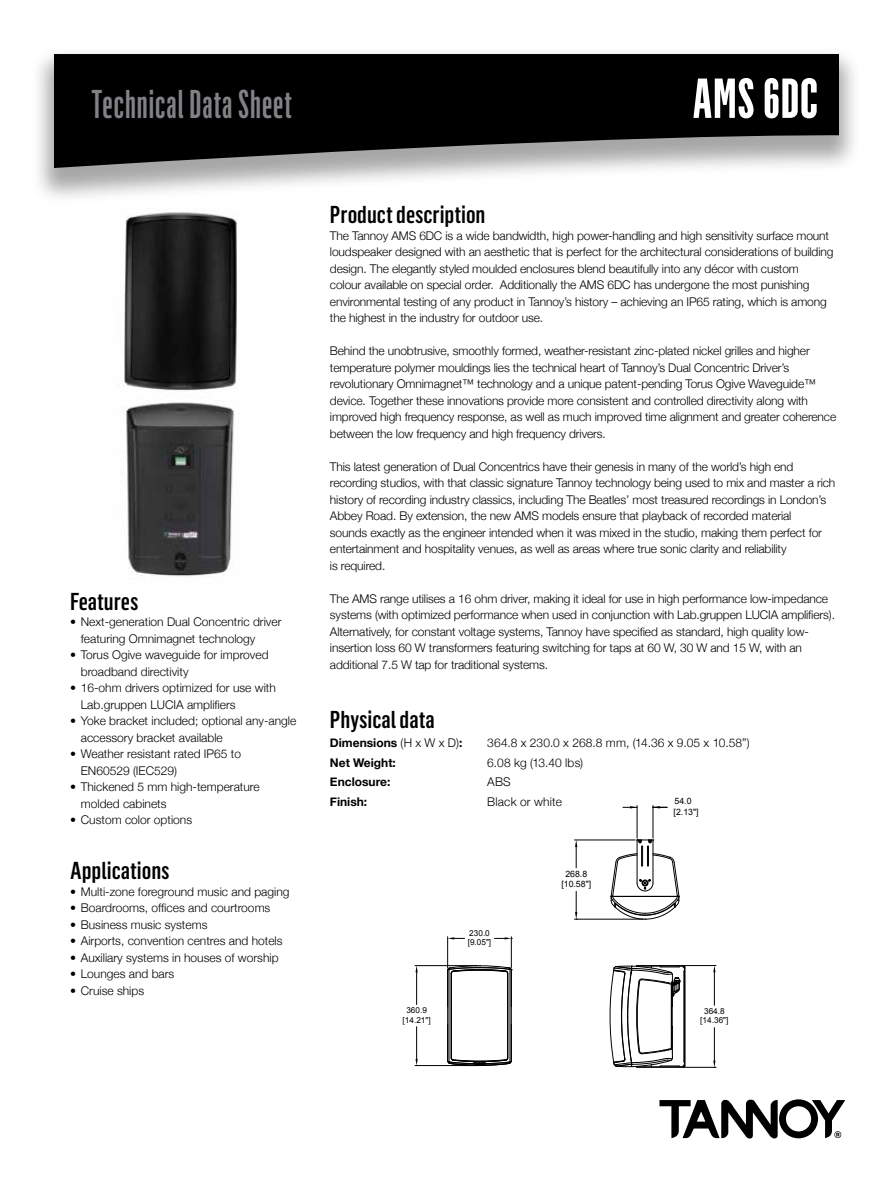
<style>
.page{position:relative;width:893px;height:1191px;background:#fff}
.page>*{position:absolute;margin:0;border:0;box-sizing:border-box;transform-origin:0 0}
.t1{font:700 55.2px "Flama Ultracondensed";letter-spacing:.025em;color:#fff}
.t2{font:500 39.45px "Flama Ultracondensed";letter-spacing:.025em;color:#808285}
.t3{font:500 24px "Flama Condensed";color:#000}
.t4{font:300 12px/16.5px "Helvetica Neue";letter-spacing:-.01em;color:#000}
.t5{font:300 12px "Helvetica Neue";letter-spacing:.01em;color:#000}
.t6{font:700 12px "Helvetica Neue";color:#000}
.t7{font:300 12px "Helvetica Neue";letter-spacing:.015em;color:#000}
.t8{font:8.7px/10.4px "Arial";color:#000;text-align:center}
.t9{font:8.25px/9.8px "Arial";color:#000;text-align:center}
.s1{font-weight:300}
</style>
<div class="page">
<div style="left:31px;top:46px;width:831px;height:160px;background:#000;opacity:.35"></div>
<svg style="left:54px;top:54px;width:785px;height:114px;background:#202020"></svg>
<svg style="left:659px;top:1099px;width:186px;height:39px"></svg>
<hr style="left:574px;top:839px;width:61px;height:1px;background:#000">
<hr style="left:574px;top:919px;width:69px;height:1px;background:#000">
<svg style="left:575px;top:840px;width:2px;height:27px"></svg>
<hr style="left:637px;top:805px;width:1px;height:33px;background:#000">
<hr style="left:653px;top:805px;width:1px;height:33px;background:#000">
<svg style="left:623px;top:806px;width:14px;height:2px"></svg>
<svg style="left:575px;top:891px;width:2px;height:29px"></svg>
<svg style="left:611px;top:839px;width:69px;height:81px"></svg>
<svg style="left:653px;top:806px;width:14px;height:2px"></svg>
<hr style="left:415px;top:965px;width:63px;height:1px;background:#000">
<hr style="left:415px;top:1065px;width:63px;height:1px;background:#000">
<hr style="left:416px;top:972px;width:1px;height:32px;background:#000">
<hr style="left:416px;top:1026px;width:1px;height:33px;background:#000">
<svg style="left:415px;top:965px;width:3px;height:7px"></svg>
<hr style="left:447px;top:936px;width:1px;height:32px;background:#000">
<hr style="left:511px;top:936px;width:1px;height:32px;background:#000">
<svg style="left:448px;top:937px;width:17px;height:2px"></svg>
<svg style="left:415px;top:1059px;width:3px;height:7px"></svg>
<svg style="left:447px;top:965px;width:65px;height:101px"></svg>
<svg style="left:494px;top:937px;width:18px;height:2px"></svg>
<hr style="left:686px;top:965px;width:30px;height:1px;background:#000">
<hr style="left:686px;top:1067px;width:30px;height:1px;background:#000">
<hr style="left:714px;top:972px;width:1px;height:33px;background:#000">
<hr style="left:714px;top:1027px;width:1px;height:33px;background:#000">
<svg style="left:713px;top:965px;width:2px;height:7px"></svg>
<hr style="left:685px;top:966px;width:1px;height:100px;background:#000">
<svg style="left:609px;top:965px;width:76px;height:103px"></svg>
<svg style="left:713px;top:1060px;width:2px;height:8px"></svg>
<img style="left:121px;top:212px;width:116px;height:179px">
<img style="left:122px;top:402px;width:113px;height:175px">
<h2 class="t2" style="left:91px;top:79px;width:202px">Technical Data Sheet</h2>
<h1 class="t1" style="left:693px;top:64px;width:126px">AMS 6DC</h1>
<h3 class="t3" style="left:70px;top:586px;width:70px">Features</h3>
<p class="t4" style="left:81px;top:613px;width:202px;text-indent:-11px">• Next-generation Dual Concentric driver featuring Omnimagnet technology</p>
<p class="t4" style="left:81px;top:646px;width:189px;text-indent:-11px">• Torus Ogive waveguide for improved broadband directivity</p>
<p class="t4" style="left:81px;top:679px;width:197px;text-indent:-11px">• 16-ohm drivers optimized for use with<br>Lab.gruppen LUCIA amplifiers</p>
<p class="t4" style="left:81px;top:712px;width:217px;text-indent:-11px">• Yoke bracket included; optional any-angle accessory bracket available</p>
<p class="t4" style="left:81px;top:745px;width:162px;text-indent:-11px">• Weather resistant rated IP65 to<br>EN60529 (IEC529)</p>
<p class="t4" style="left:81px;top:778px;width:180px;text-indent:-11px">• Thickened 5 mm high-temperature molded cabinets</p>
<p class="t4" style="left:70px;top:811px;width:123px">• Custom color options</p>
<h3 class="t3" style="left:70px;top:855px;width:101px">Applications</h3>
<p class="t4" style="left:70px;top:882px;width:221px">• Multi-zone foreground music and paging</p>
<p class="t4" style="left:70px;top:899px;width:202px">• Boardrooms, offices and courtrooms</p>
<p class="t4" style="left:70px;top:915px;width:139px">• Business music systems</p>
<p class="t4" style="left:70px;top:932px;width:214px">• Airports, convention centres and hotels</p>
<p class="t4" style="left:70px;top:948px;width:210px">• Auxiliary systems in houses of worship</p>
<p class="t4" style="left:70px;top:965px;width:106px">• Lounges and bars</p>
<p class="t4" style="left:70px;top:981px;width:75px">• Cruise ships</p>
<h3 class="t3" style="left:330px;top:200px;width:157px">Product description</h3>
<p class="t4" style="left:330px;top:227px;width:505px">The Tannoy AMS 6DC is a wide bandwidth, high power-handling and high sensitivity surface mount loudspeaker designed with an aesthetic that is perfect for the architectural considerations of building design. The elegantly styled moulded enclosures blend beautifully into any décor with custom<br>colour available on special order. Additionally the AMS 6DC has undergone the most punishing environmental testing of any product in Tannoy’s history – achieving an IP65 rating, which is among the highest in the industry for outdoor use.</p>
<p class="t4" style="left:330px;top:342px;width:508px">Behind the unobtrusive, smoothly formed, weather-resistant zinc-plated nickel grilles and higher temperature polymer mouldings lies the technical heart of Tannoy’s Dual Concentric Driver’s revolutionary Omnimagnet™ technology and a unique patent-pending Torus Ogive Waveguide™ device. Together these innovations provide more consistent and controlled directivity along with improved high frequency response, as well as much improved time alignment and greater coherence between the low frequency and high frequency drivers.</p>
<p class="t4" style="left:330px;top:458px;width:507px">This latest generation of Dual Concentrics have their genesis in many of the world’s high end recording studios, with that classic signature Tannoy technology being used to mix and master a rich history of recording industry classics, including The Beatles’ most treasured recordings in London’s Abbey Road. By extension, the new AMS models ensure that playback of recorded material<br>sounds exactly as the engineer intended when it was mixed in the studio, making them perfect for entertainment and hospitality venues, as well as areas where true sonic clarity and reliability<br>is required.</p>
<p class="t4" style="left:330px;top:590px;width:507px">The AMS range utilises a 16 ohm driver, making it ideal for use in high performance low-impedance systems (with optimized performance when used in conjunction with Lab.gruppen LUCIA amplifiers).<br>Alternatively, for constant voltage systems, Tannoy have specified as standard, high quality low&shy;insertion loss 60 W transformers featuring switching for taps at 60 W, 30 W and 15 W, with an additional 7.5 W tap for traditional systems.</p>
<h3 class="t3" style="left:330px;top:704px;width:106px">Physical data</h3>
<p class="t6" style="left:330px;top:735px;width:134px">Dimensions <span class="s1">(H x W x D)</span>:</p>
<p class="t5" style="left:487px;top:735px;width:264px">364.8 x 230.0 x 268.8 mm, (14.36 x 9.05 x 10.58”)</p>
<p class="t6" style="left:330px;top:755px;width:67px">Net Weight:</p>
<p class="t5" style="left:487px;top:755px;width:97px">6.08 kg (13.40 lbs)</p>
<p class="t6" style="left:330px;top:774px;width:62px">Enclosure:</p>
<p class="t4" style="left:487px;top:773px;width:25px">ABS</p>
<p class="t6" style="left:330px;top:794px;width:39px">Finish:</p>
<p class="t7" style="left:487px;top:794px;width:76px">Black or white</p>
<p class="t8" style="left:674px;top:796px;width:26px;text-align:left">54.0 [2.13"]</p>
<p class="t9" style="left:403px;top:1005px;width:30px">360.9 [14.21"]</p>
<p class="t9" style="left:468px;top:928px;width:25px;text-align:left">230.0 [9.05"]</p>
<p class="t8" style="left:561px;top:868px;width:31px">268.8 [10.58"]</p>
<p class="t9" style="left:700px;top:1006px;width:30px">364.8 [14.36"]</p>
</div>
